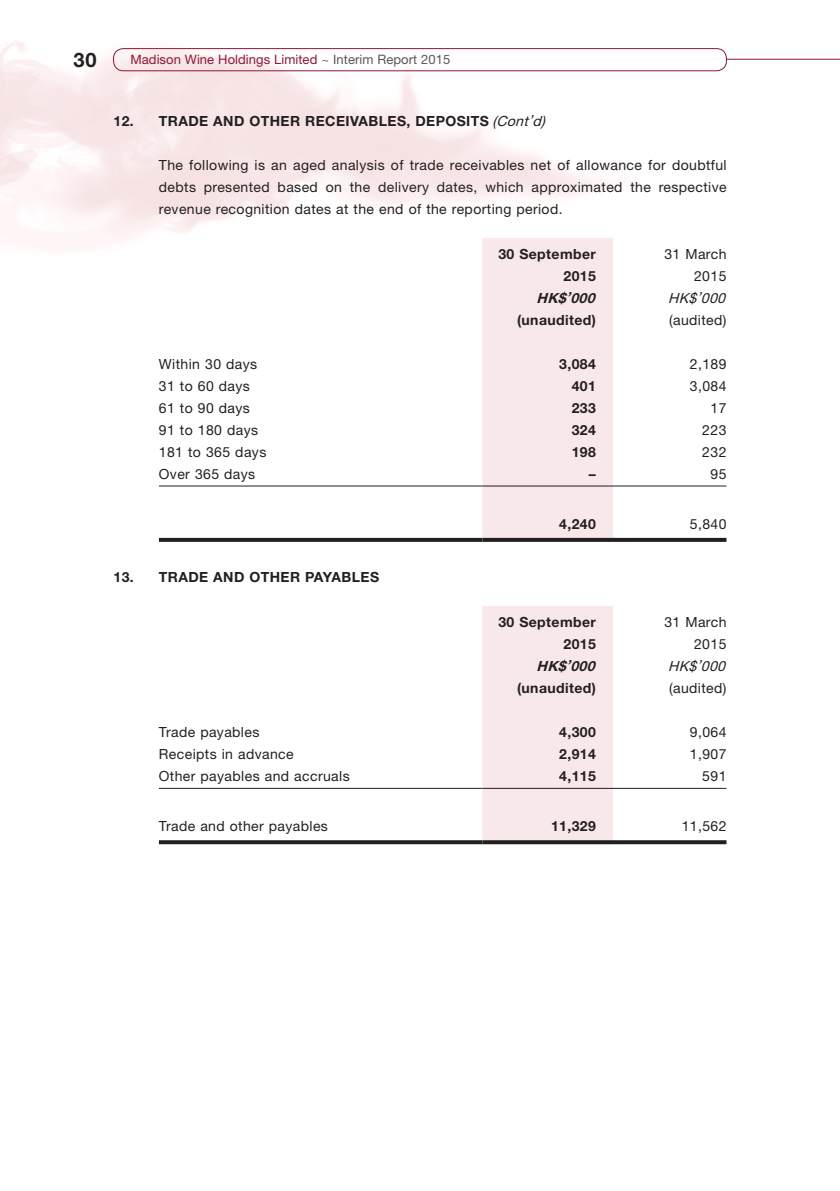
<style>
.page{position:relative;width:840px;height:1191px;background:#fff}
.page>*{position:absolute;margin:0;border:0;box-sizing:border-box;transform-origin:0 0}
.t1{font:700 20px "Helvetica Neue LT Std";color:#231f20}
.Notes{font:14px/22px "Helvetica Neue LT Std";letter-spacing:.03em;color:#231f20;text-align:justify}
.Notes-2{font:700 14px "Helvetica Neue LT Std";letter-spacing:.03em;color:#231f20}
.Notes_HD1{font:700 14px "Helvetica Neue LT Std";letter-spacing:.03em;color:#231f20}
.Notes-3{font:italic 700 14px "Helvetica Neue LT Std";color:#231f20}
.Notes-4{font:italic 14px "Helvetica Neue LT Std";color:#231f20}
.t2{font:13px "Helvetica Neue LT Std";letter-spacing:.005em;color:#8f1736}
.s1{color:#57585a}
.s2{font-weight:400;font-style:italic}
</style>
<div class="page">
<img style="left:0;top:41px;width:652px;height:240px">
<div style="left:113px;top:48px;width:613px;height:23px;border:1px solid #8f1736;border-radius:10px"></div>
<hr style="left:726px;top:59px;width:113px;height:1px;background:#8f1736">
<div style="left:482px;top:238px;width:130px;height:300px;background:#f8e8e9"></div>
<hr style="left:159px;top:485px;width:323px;height:1px;background:#231f20">
<hr style="left:482px;top:485px;width:130px;height:1px;background:#231f20">
<hr style="left:612px;top:485px;width:114px;height:1px;background:#231f20">
<svg style="left:159px;top:538px;width:323px;height:4px"></svg>
<svg style="left:482px;top:538px;width:130px;height:4px"></svg>
<svg style="left:612px;top:538px;width:114px;height:4px"></svg>
<div style="left:482px;top:606px;width:130px;height:234px;background:#f8e8e9"></div>
<hr style="left:159px;top:788px;width:323px;height:1px;background:#231f20">
<hr style="left:482px;top:788px;width:130px;height:1px;background:#231f20">
<hr style="left:612px;top:788px;width:114px;height:1px;background:#231f20">
<svg style="left:159px;top:840px;width:323px;height:4px"></svg>
<svg style="left:482px;top:840px;width:130px;height:4px"></svg>
<svg style="left:612px;top:840px;width:114px;height:4px"></svg>
<h1 class="t1" style="left:74px;top:47px;width:24px">30</h1>
<p class="t2" style="left:130px;top:52px;width:321px">Madison Wine Holdings Limited <span class="s1">~ Interim Report 2015</span></p>
<p class="Notes_HD1" style="left:113px;top:112px;width:437px">12. TRADE AND OTHER RECEIVABLES, DEPOSITS <span class="s2">(Cont’d)</span></p>
<p class="Notes" style="left:159px;top:154px;width:569px">The following is an aged analysis of trade receivables net of allowance for doubtful debts presented based on the delivery dates, which approximated the respective revenue recognition dates at the end of the reporting period.</p>
<p class="Notes-2" style="left:498px;top:245px;width:99px">30 September</p>
<p class="Notes-2" style="left:563px;top:267px;width:34px">2015</p>
<p class="Notes" style="left:664px;top:242px;width:64px">31 March</p>
<p class="Notes" style="left:693px;top:264px;width:34px">2015</p>
<p class="Notes-3" style="left:536px;top:289px;width:64px">HK$’000</p>
<p class="Notes-4" style="left:667px;top:289px;width:63px">HK$’000</p>
<p class="Notes-2" style="left:516px;top:311px;width:80px">(unaudited)</p>
<p class="Notes" style="left:668px;top:308px;width:59px">(audited)</p>
<p class="Notes" style="left:159px;top:352px;width:100px">Within 30 days</p>
<p class="Notes-2" style="left:559px;top:355px;width:38px">3,084</p>
<p class="Notes" style="left:689px;top:352px;width:38px">2,189</p>
<p class="Notes" style="left:159px;top:374px;width:92px">31 to 60 days</p>
<p class="Notes-2" style="left:571px;top:377px;width:26px">401</p>
<p class="Notes" style="left:689px;top:374px;width:38px">3,084</p>
<p class="Notes" style="left:159px;top:396px;width:92px">61 to 90 days</p>
<p class="Notes-2" style="left:571px;top:399px;width:26px">233</p>
<p class="Notes" style="left:710px;top:396px;width:17px">17</p>
<p class="Notes" style="left:159px;top:418px;width:101px">91 to 180 days</p>
<p class="Notes-2" style="left:571px;top:421px;width:26px">324</p>
<p class="Notes" style="left:702px;top:418px;width:26px">223</p>
<p class="Notes" style="left:159px;top:440px;width:109px">181 to 365 days</p>
<p class="Notes-2" style="left:571px;top:443px;width:26px">198</p>
<p class="Notes" style="left:702px;top:440px;width:26px">232</p>
<p class="Notes" style="left:159px;top:462px;width:98px">Over 365 days</p>
<p class="Notes-2" style="left:588px;top:465px;width:8px">–</p>
<p class="Notes" style="left:710px;top:462px;width:17px">95</p>
<p class="Notes-2" style="left:559px;top:515px;width:38px">4,240</p>
<p class="Notes" style="left:689px;top:512px;width:38px">5,840</p>
<p class="Notes_HD1" style="left:113px;top:568px;width:267px">13. TRADE AND OTHER PAYABLES</p>
<p class="Notes-2" style="left:498px;top:613px;width:99px">30 September</p>
<p class="Notes-2" style="left:563px;top:635px;width:34px">2015</p>
<p class="Notes" style="left:664px;top:611px;width:64px">31 March</p>
<p class="Notes" style="left:693px;top:633px;width:34px">2015</p>
<p class="Notes-3" style="left:536px;top:657px;width:64px">HK$’000</p>
<p class="Notes-4" style="left:667px;top:657px;width:63px">HK$’000</p>
<p class="Notes-2" style="left:516px;top:679px;width:80px">(unaudited)</p>
<p class="Notes" style="left:668px;top:677px;width:59px">(audited)</p>
<p class="Notes" style="left:159px;top:721px;width:102px">Trade payables</p>
<p class="Notes-2" style="left:559px;top:723px;width:38px">4,300</p>
<p class="Notes" style="left:689px;top:721px;width:38px">9,064</p>
<p class="Notes" style="left:159px;top:743px;width:136px">Receipts in advance</p>
<p class="Notes-2" style="left:559px;top:745px;width:38px">2,914</p>
<p class="Notes" style="left:689px;top:743px;width:38px">1,907</p>
<p class="Notes" style="left:159px;top:765px;width:192px">Other payables and accruals</p>
<p class="Notes-2" style="left:559px;top:767px;width:38px">4,115</p>
<p class="Notes" style="left:702px;top:765px;width:26px">591</p>
<p class="Notes" style="left:159px;top:815px;width:170px">Trade and other payables</p>
<p class="Notes-2" style="left:551px;top:817px;width:46px">11,329</p>
<p class="Notes" style="left:681px;top:815px;width:46px">11,562</p>
</div>
